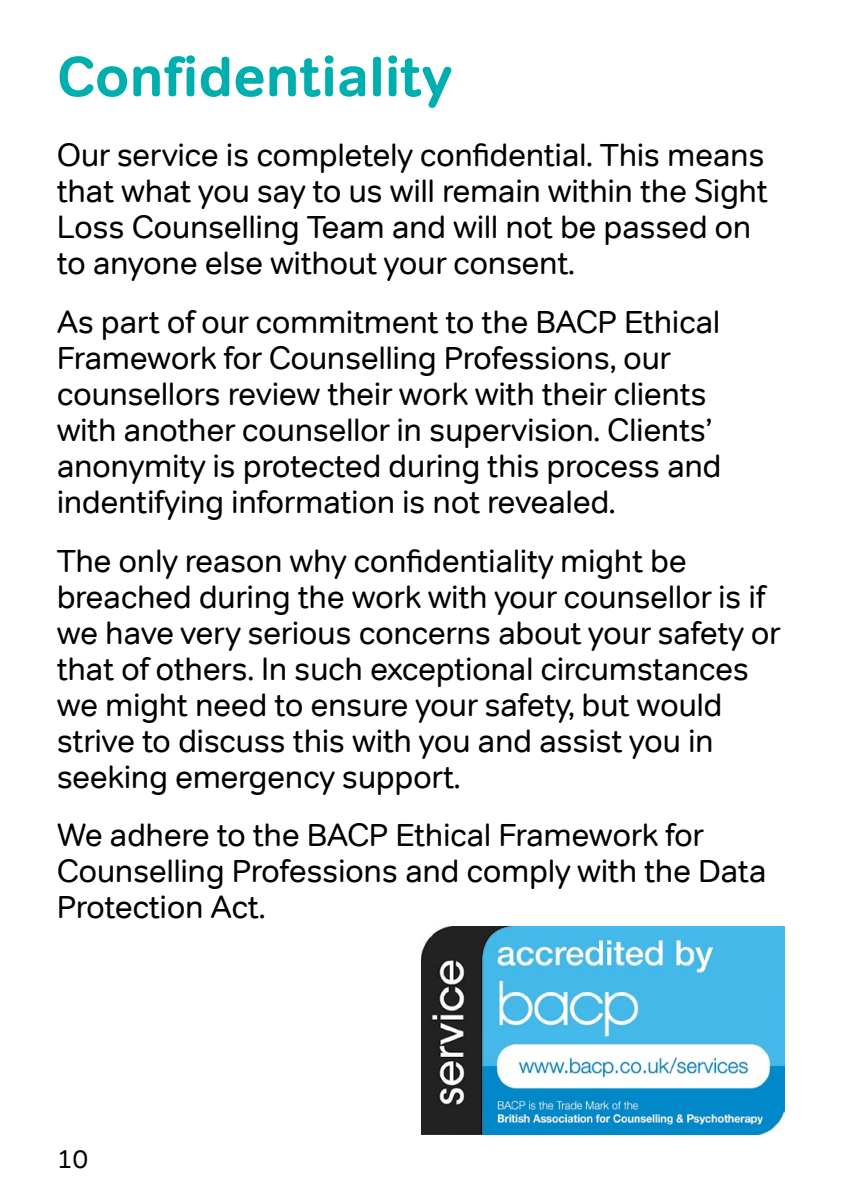
<style>
.page{position:relative;width:842px;height:1191px;background:#fff}
.page>*{position:absolute;margin:0;border:0;box-sizing:border-box;transform-origin:0 0}
.t1{font:700 56px "Tondo";color:#00afad}
._16py_Body{font:32px/36px "Tondo";letter-spacing:-.015em;color:#000}
.t2{font:26px "Tondo";color:#000}
</style>
<div class="page">
<img style="left:421px;top:926px;width:363px;height:208px">
<h2 class="t1" style="left:57px;top:42px;width:397px">Confidentiality</h2>
<p class="_16py_Body" style="left:57px;top:137px;width:713px">Our service is completely confidential. This means that what you say to us will remain within the Sight Loss Counselling Team and will not be passed on to anyone else without your consent.</p>
<p class="_16py_Body" style="left:57px;top:304px;width:666px">As part of our commitment to the BACP Ethical Framework for Counselling Professions, our counsellors review their work with their clients with another counsellor in supervision. Clients’ anonymity is protected during this process and indentifying information is not revealed.</p>
<p class="_16py_Body" style="left:57px;top:542px;width:725px">The only reason why confidentiality might be breached during the work with your counsellor is if we have very serious concerns about your safety or that of others. In such exceptional circumstances we might need to ensure your safety, but would strive to discuss this with you and assist you in seeking emergency support.</p>
<p class="_16py_Body" style="left:57px;top:817px;width:711px">We adhere to the BACP Ethical Framework for<br>Counselling Professions and comply with the Data<br>Protection Act.</p>
<p class="t2" style="left:57px;top:1143px;width:33px">10</p>
</div>
